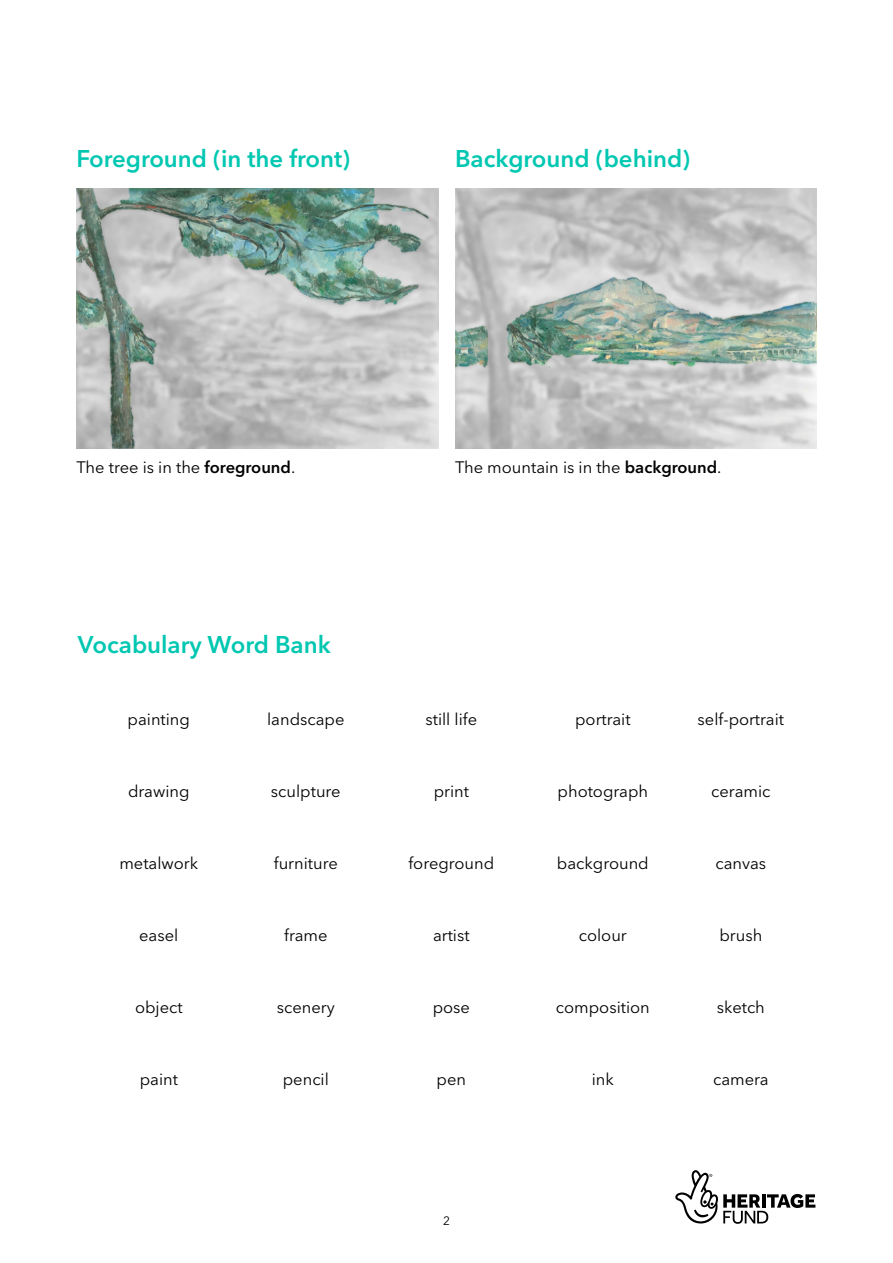
<style>
.page{position:relative;width:893px;height:1263px;background:#fff}
.page>*{position:absolute;margin:0;border:0;box-sizing:border-box;transform-origin:0 0}
.t1{font:600 24px "Avenir Next LT Pro";color:#00c7b1}
.t2{font:16.5px "Avenir Next LT Pro";color:#000}
.t3{font:12px "Avenir Next LT Pro";color:#000}
.s1{font-weight:600}
</style>
<div class="page">
<svg style="left:675px;top:1170px;width:140px;height:54px"></svg>
<img style="left:455px;top:188px;width:361px;height:261px">
<img style="left:77px;top:188px;width:361px;height:261px">
<h1 class="t1" style="left:77px;top:144px;width:275px">Foreground (in the front)</h1>
<h1 class="t1" style="left:455px;top:144px;width:237px">Background (behind)</h1>
<p class="t2" style="left:77px;top:457px;width:220px">The tree is in the <span class="s1">foreground</span>.</p>
<h1 class="t1" style="left:78px;top:630px;width:254px">Vocabulary Word Bank</h1>
<p class="t2" style="left:455px;top:457px;width:268px">The mountain is in the <span class="s1">background</span>.</p>
<p class="t2" style="left:128px;top:709px;width:64px">painting</p>
<p class="t2" style="left:267px;top:709px;width:79px">landscape</p>
<p class="t2" style="left:425px;top:709px;width:53px">still life</p>
<p class="t2" style="left:575px;top:709px;width:57px">portrait</p>
<p class="t2" style="left:698px;top:709px;width:88px">self-portrait</p>
<p class="t2" style="left:128px;top:781px;width:63px">drawing</p>
<p class="t2" style="left:271px;top:781px;width:71px">sculpture</p>
<p class="t2" style="left:434px;top:781px;width:37px">print</p>
<p class="t2" style="left:558px;top:781px;width:92px">photograph</p>
<p class="t2" style="left:711px;top:781px;width:61px">ceramic</p>
<p class="t2" style="left:119px;top:853px;width:80px">metalwork</p>
<p class="t2" style="left:274px;top:853px;width:66px">furniture</p>
<p class="t2" style="left:408px;top:853px;width:87px">foreground</p>
<p class="t2" style="left:557px;top:853px;width:93px">background</p>
<p class="t2" style="left:715px;top:853px;width:52px">canvas</p>
<p class="t2" style="left:139px;top:925px;width:41px">easel</p>
<p class="t2" style="left:284px;top:925px;width:45px">frame</p>
<p class="t2" style="left:433px;top:925px;width:38px">artist</p>
<p class="t2" style="left:579px;top:925px;width:50px">colour</p>
<p class="t2" style="left:719px;top:925px;width:44px">brush</p>
<p class="t2" style="left:135px;top:997px;width:49px">object</p>
<p class="t2" style="left:277px;top:997px;width:60px">scenery</p>
<p class="t2" style="left:433px;top:997px;width:39px">pose</p>
<p class="t2" style="left:556px;top:997px;width:95px">composition</p>
<p class="t2" style="left:717px;top:997px;width:49px">sketch</p>
<p class="t2" style="left:140px;top:1069px;width:40px">paint</p>
<p class="t2" style="left:283px;top:1069px;width:48px">pencil</p>
<p class="t2" style="left:437px;top:1069px;width:31px">pen</p>
<p class="t2" style="left:592px;top:1069px;width:24px">ink</p>
<p class="t2" style="left:713px;top:1069px;width:57px">camera</p>
<p class="t3" style="left:443px;top:1214px;width:8px">2</p>
</div>
